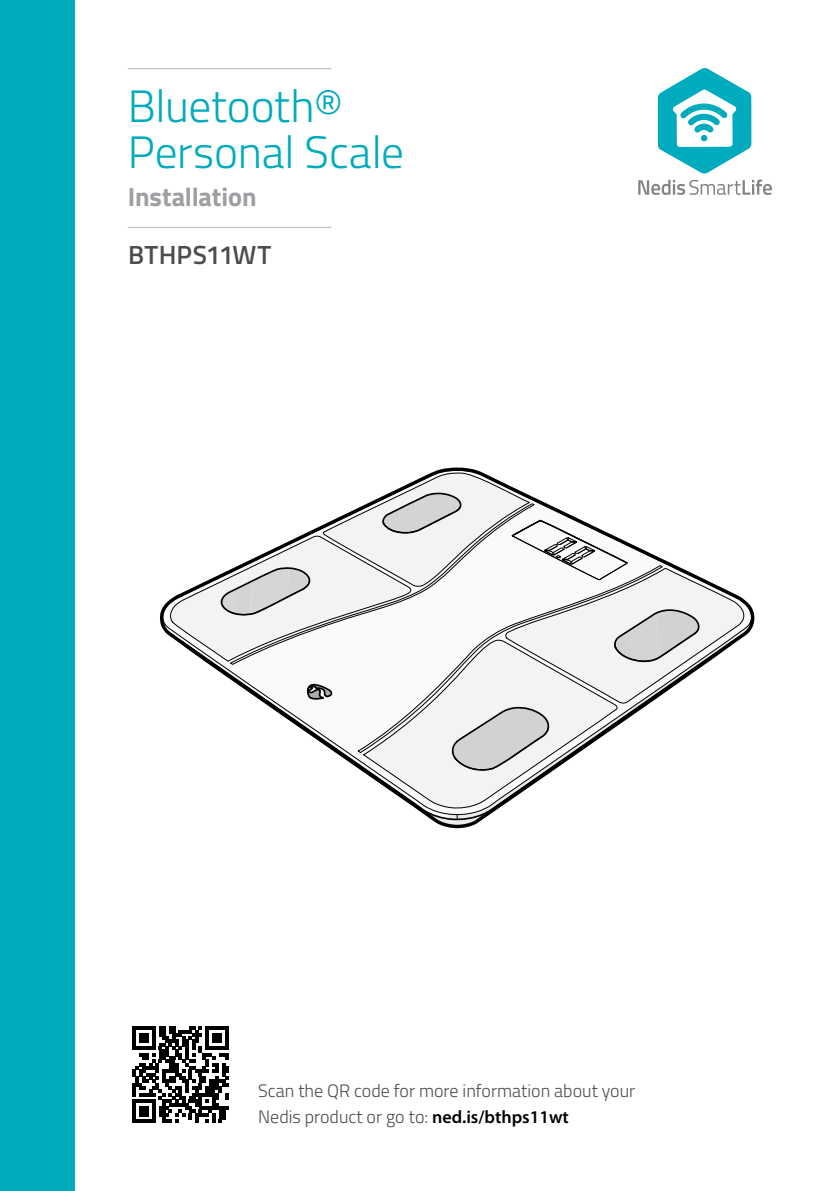
<style>
.page{position:relative;width:840px;height:1191px;background:#fff}
.page>*{position:absolute;margin:0;border:0;box-sizing:border-box;transform-origin:0 0}
.t1{font:300 45.4px/45.4px "Titillium";letter-spacing:-.005em;color:#00abbd}
.t2{font:700 26.2px "Titillium";letter-spacing:-.005em;color:#9d9fa2}
.t3{font:600 26.2px "Titillium";letter-spacing:.01em;color:#4d4d4f}
.t4{font:300 18px/26px "Titillium Web";color:#4d4d4f}
.s1{font-family:"Myriad Pro";font-weight:600;color:#000}
</style>
<div class="page">
<svg style="left:132px;top:1026px;width:96px;height:97px"></svg>
<div style="left:0;top:0;width:74px;height:1191px;background:#00abbd"></div>
<svg style="left:638px;top:68px;width:133px;height:127px"></svg>
<svg style="left:168px;top:472px;width:576px;height:353px"></svg>
<hr style="left:128px;top:68px;width:203px;height:1px;background:#bcbec0">
<hr style="left:128px;top:227px;width:203px;height:1px;background:#bcbec0">
<h1 class="t1" style="left:128px;top:82px;width:277px">Bluetooth®<br>Personal Scale</h1>
<h2 class="t2" style="left:128px;top:177px;width:130px">Installation</h2>
<h2 class="t3" style="left:128px;top:235px;width:145px">BTHPS11WT</h2>
<p class="t4" style="left:258px;top:1076px;width:378px">Scan the QR code for more information about your<br>Nedis product or go to: <span class="s1">ned.is/bthps11wt</span></p>
</div>
